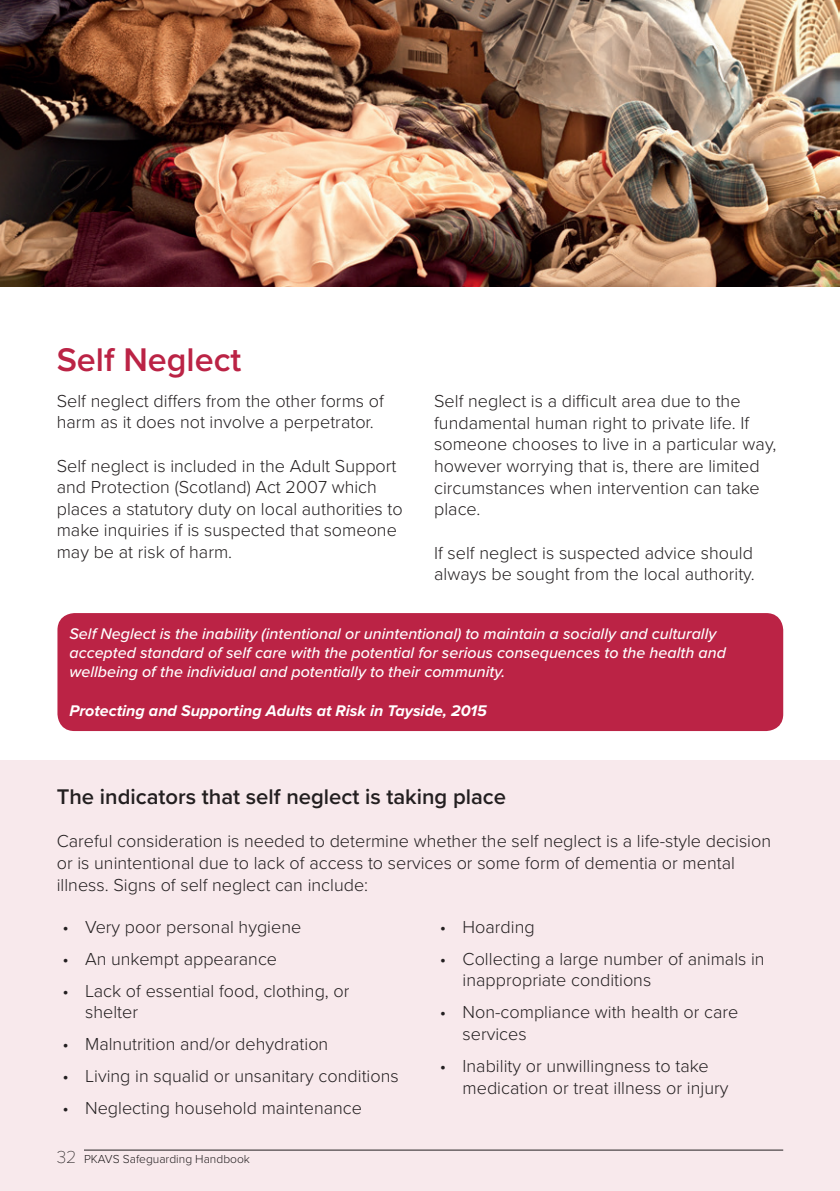
<style>
.page{position:relative;width:840px;height:1191px;background:#fff}
.page>*{position:absolute;margin:0;border:0;box-sizing:border-box;transform-origin:0 0}
.t1{font:600 34px "Proxima Nova";color:#bb2345}
.t2{font:600 22px "Proxima Nova";color:#231f20}
.t3{font:300 18px/21.6px "Proxima Nova";color:#231f20}
.t4{font:italic 500 16px/19.2px "Proxima Nova";color:#fff}
.t5{font:italic 700 16px "Proxima Nova";color:#fff}
.t6{font:300 12px "Proxima Nova";color:#231f20}
.s1{font-family:"Proxima Nova T";font-weight:100;font-size:18px}
</style>
<div class="page">
<div style="left:0;top:760px;width:839px;height:431px;background:#f8e9ec"></div>
<hr style="left:84px;top:1149px;width:698px;height:1px;background:#231f20">
<img style="left:0;top:0;width:839px;height:287px">
<div style="left:57px;top:613px;width:725px;height:118px;background:#bb2345;border-radius:17px"></div>
<h1 class="t1" style="left:57px;top:334px;width:186px">Self Neglect</h1>
<p class="t3" style="left:57px;top:389px;width:328px">Self neglect differs from the other forms of harm as it does not involve a perpetrator.</p>
<p class="t3" style="left:57px;top:454px;width:347px">Self neglect is included in the Adult Support and Protection (Scotland) Act 2007 which places a statutory duty on local authorities to make inquiries if is suspected that someone may be at risk of harm.</p>
<p class="t3" style="left:434px;top:389px;width:343px">Self neglect is a difficult area due to the fundamental human right to private life. If someone chooses to live in a particular way, however worrying that is, there are limited circumstances when intervention can take place.</p>
<p class="t3" style="left:434px;top:541px;width:322px">If self neglect is suspected advice should always be sought from the local authority.</p>
<p class="t4" style="left:69px;top:624px;width:657px">Self Neglect is the inability (intentional or unintentional) to maintain a socially and culturally accepted standard of self care with the potential for serious consequences to the health and wellbeing of the individual and potentially to their community.</p>
<p class="t5" style="left:69px;top:700px;width:418px">Protecting and Supporting Adults at Risk in Tayside, 2015</p>
<p class="t2" style="left:57px;top:780px;width:450px">The indicators that self neglect is taking place</p>
<p class="t3" style="left:57px;top:829px;width:715px">Careful consideration is needed to determine whether the self neglect is a life-style decision or is unintentional due to lack of access to services or some form of dementia or mental illness. Signs of self neglect can include:</p>
<p class="t3" style="left:62px;top:914px;width:240px">• Very poor personal hygiene</p>
<p class="t3" style="left:62px;top:946px;width:216px">• An unkempt appearance</p>
<p class="t3" style="left:85px;top:979px;width:266px;text-indent:-23px">• Lack of essential food, clothing, or shelter</p>
<p class="t3" style="left:62px;top:1032px;width:267px">• Malnutrition and/or dehydration</p>
<p class="t3" style="left:62px;top:1064px;width:337px">• Living in squalid or unsanitary conditions</p>
<p class="t3" style="left:62px;top:1096px;width:301px">• Neglecting household maintenance</p>
<p class="t6" style="left:57px;top:1150px;width:195px"><span class="s1">32</span> PKAVS Safeguarding Handbook</p>
<p class="t3" style="left:439px;top:915px;width:96px">• Hoarding</p>
<p class="t3" style="left:462px;top:947px;width:303px;text-indent:-23px">• Collecting a large number of animals in inappropriate conditions</p>
<p class="t3" style="left:462px;top:1000px;width:277px;text-indent:-23px">• Non-compliance with health or care services</p>
<p class="t3" style="left:462px;top:1054px;width:267px;text-indent:-23px">• Inability or unwillingness to take medication or treat illness or injury</p>
</div>
